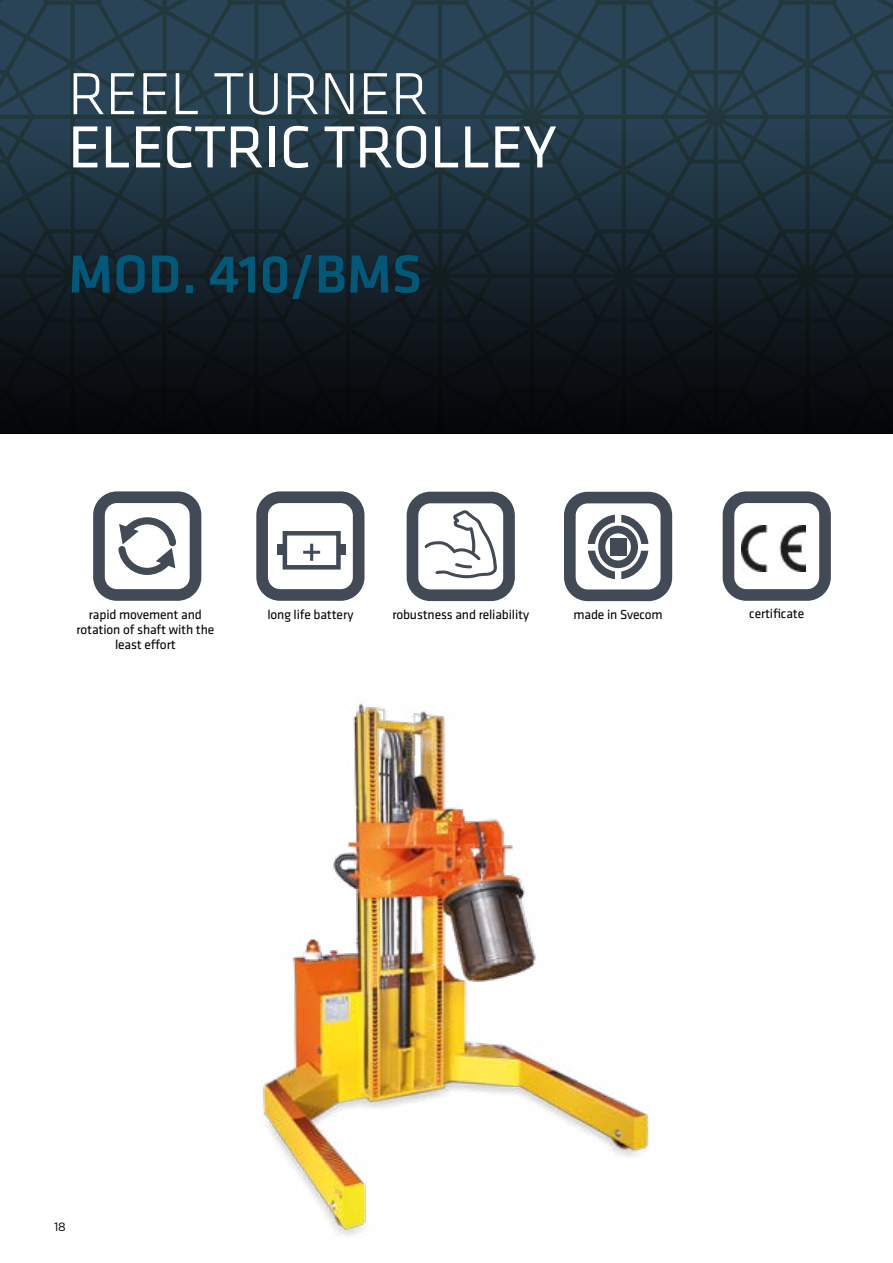
<style>
.page{position:relative;width:893px;height:1263px;background:#fff}
.page>*{position:absolute;margin:0;border:0;box-sizing:border-box;transform-origin:0 0}
.t1{font:61.5px "Klavika Basic";letter-spacing:-.01em;color:#fff}
.t2{font:300 61.5px "Klavika Basic";letter-spacing:-.01em;color:#fff}
.t3{font:500 55.5px "Klavika Basic";color:#005979}
.t4{font:13.5px/15px "Klavika Basic";letter-spacing:-.01em;color:#000;text-align:center}
.t5{font:13.5px "Klavika";letter-spacing:-.01em;color:#000}
.t6{font:12px "Gotham";color:#000}
</style>
<div class="page">
<svg style="left:0;top:0;width:893px;height:434px;background:#1a2a34"></svg>
<img style="left:262px;top:703px;width:387px;height:533px">
<div style="left:256px;top:491px;width:108px;height:110px;border:12px solid #424a55;border-radius:18px"></div>
<svg style="left:303px;top:544px;width:17px;height:17px"></svg>
<div style="left:283px;top:531px;width:58px;height:38px;border:4px solid #424a55"></div>
<div style="left:341px;top:544px;width:5px;height:11px;background:#424a55"></div>
<div style="left:277px;top:544px;width:6px;height:11px;background:#424a55"></div>
<div style="left:93px;top:491px;width:108px;height:110px;border:12px solid #424a55;border-radius:18px"></div>
<svg style="left:118px;top:517px;width:58px;height:58px"></svg>
<div style="left:407px;top:492px;width:108px;height:109px;border:12px solid #424a55;border-radius:18px"></div>
<div style="left:564px;top:492px;width:108px;height:109px;border:12px solid #424a55;border-radius:18px"></div>
<div style="left:723px;top:491px;width:108px;height:110px;border:12px solid #424a55;border-radius:18px"></div>
<svg style="left:588px;top:515px;width:60px;height:64px"></svg>
<img style="left:741px;top:525px;width:65px;height:46px">
<svg style="left:424px;top:510px;width:73px;height:68px"></svg>
<h1 class="t2" style="left:68px;top:57px;width:362px">REEL TURNER</h1>
<h1 class="t1" style="left:68px;top:107px;width:490px">ELECTRIC TROLLEY</h1>
<h2 class="t3" style="left:68px;top:237px;width:355px">MOD. 410/BMS</h2>
<p class="t4" style="left:89px;top:607px;width:114px">rapid movement and</p>
<p class="t4" style="left:267px;top:607px;width:87px">long life battery</p>
<p class="t4" style="left:77px;top:622px;width:139px">rotation of shaft with the least effort</p>
<p class="t5" style="left:392px;top:607px;width:138px">robustness and reliability</p>
<p class="t5" style="left:573px;top:608px;width:91px">made in Svecom</p>
<p class="t5" style="left:749px;top:607px;width:56px">certificate</p>
<p class="t6" style="left:54px;top:1219px;width:13px">18</p>
</div>
